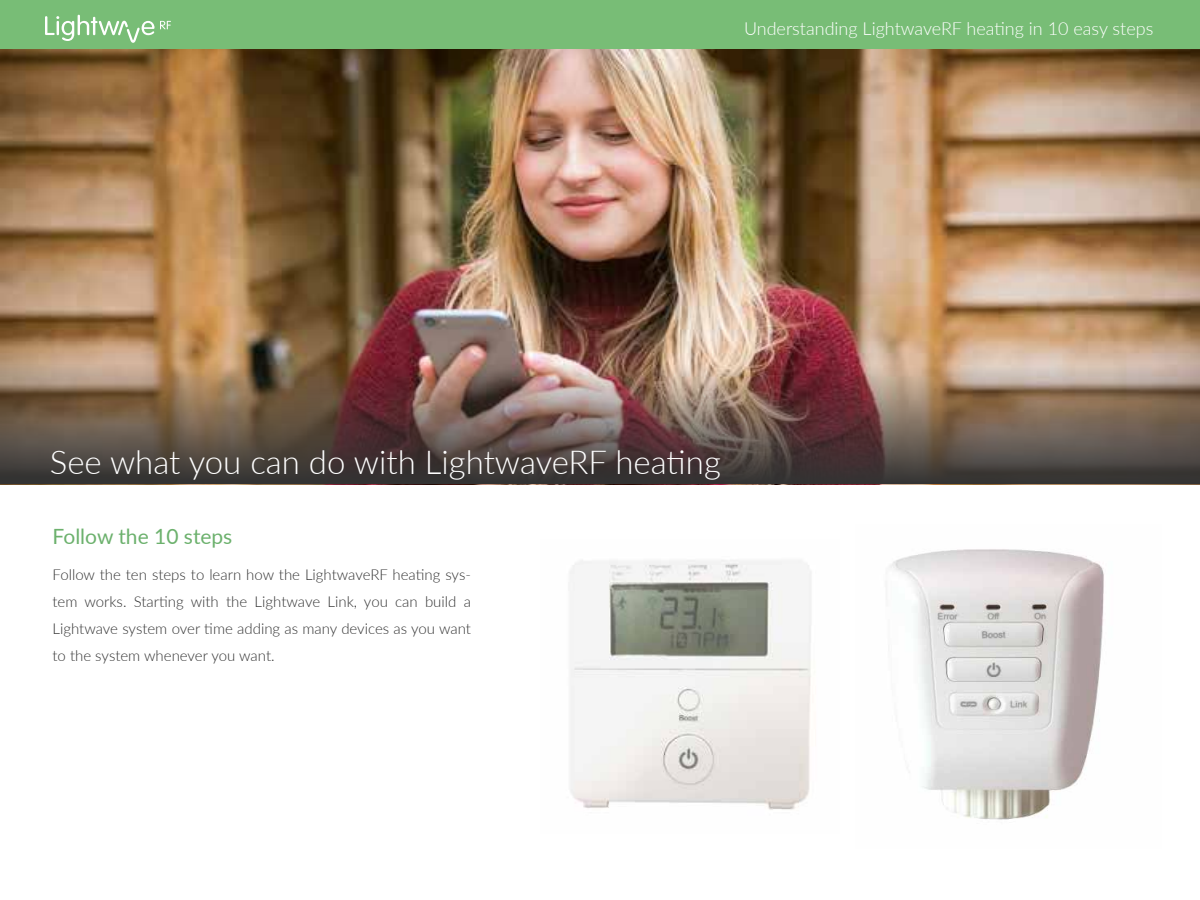
<style>
.page{position:relative;width:1200px;height:900px;background:#fff}
.page>*{position:absolute;margin:0;border:0;box-sizing:border-box;transform-origin:0 0}
.t1{font:300 33px "Lato";color:#fff}
.t2{font:21px "Lato";color:#6cb16d}
.t3{font:300 18px "Lato";color:#fff}
.t4{font:300 15px/27px "Lato";color:#333;text-align:justify}
</style>
<div class="page">
<div style="left:1px;top:0;width:1199px;height:50px;background:#78bd76"></div>
<svg style="left:45px;top:15px;width:126px;height:28px"></svg>
<img style="left:1px;top:50px;width:1199px;height:314px">
<img style="left:890px;top:549px;width:214px;height:271px">
<img style="left:569px;top:560px;width:242px;height:250px">
<img style="left:0;top:364px;width:1200px;height:120px">
<p class="t3" style="left:744px;top:16px;width:411px">Understanding LightwaveRF heating in 10 easy steps</p>
<h1 class="t1" style="left:50px;top:439px;width:672px">See what you can do with LightwaveRF heating</h1>
<h2 class="t2" style="left:52px;top:522px;width:181px">Follow the 10 steps</h2>
<p class="t4" style="left:52px;top:561px;width:420px">Follow the ten steps to learn how the LightwaveRF heating sys&shy;tem works. Starting with the Lightwave Link, you can build a Lightwave system over time adding as many devices as you want to the system whenever you want.</p>
</div>
